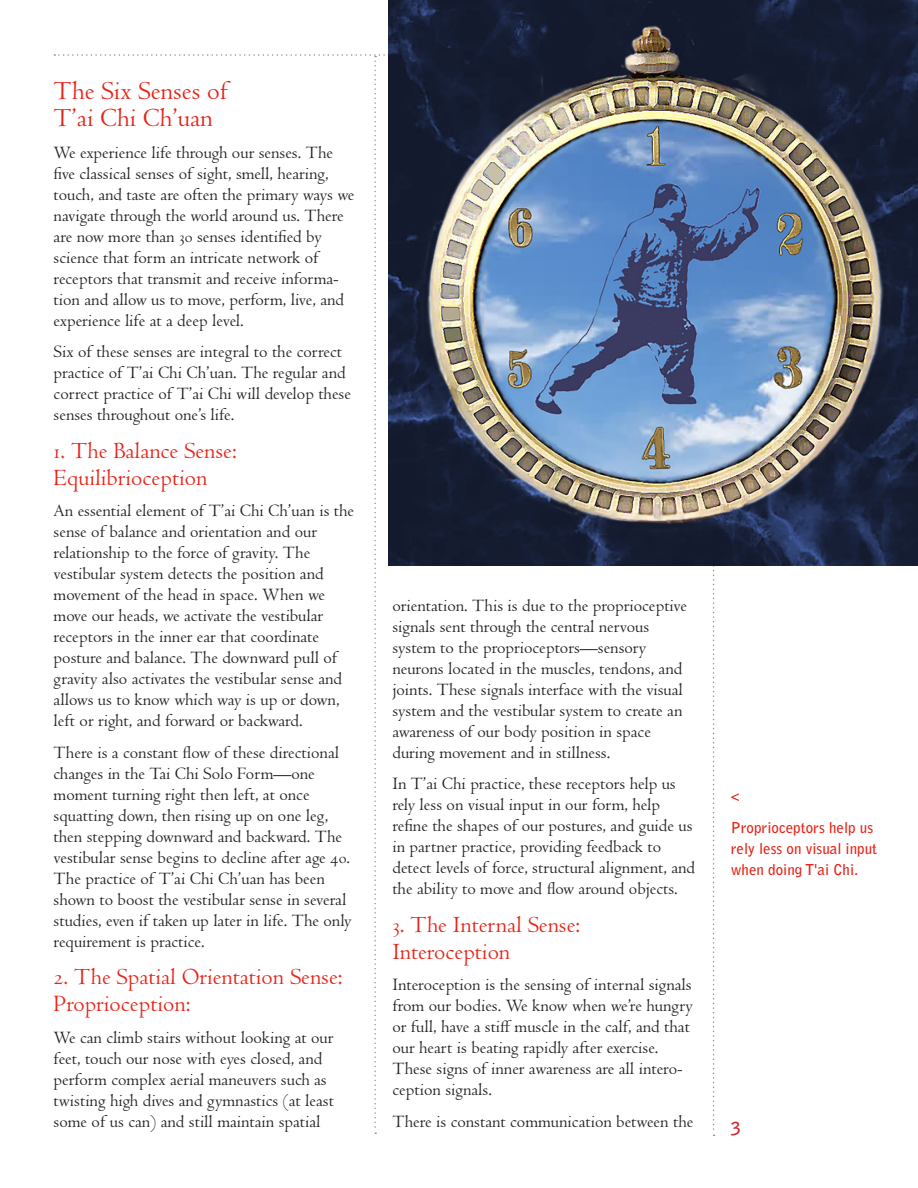
<style>
.page{position:relative;width:918px;height:1188px;background:#fff}
.page>*{position:absolute;margin:0;border:0;box-sizing:border-box;transform-origin:0 0}
.Header_without_rule{font:27px/27px "Centaur MT Pro";color:#e72419}
.Subhead{font:24px/27px "Centaur MT Pro";color:#e72419}
.t1{font:18px/21px "Centaur MT Pro";color:#231f20}
.t2{font:700 18px "Bell Gothic Std";color:#d1232a}
.t3{font:700 15px/21px "Bell Gothic Std";color:#e72419}
</style>
<div class="page">
<img style="left:389px;top:0;width:529px;height:565px">
<p class="Header_without_rule" style="left:54px;top:78px;width:177px">The Six Senses of<br>T’ai Chi Ch’uan</p>
<p class="t1" style="left:54px;top:142px;width:302px">We experience life through our senses. The five classical senses of sight, smell, hearing, touch, and taste are often the primary ways we navigate through the world around us. There are now more than 30 senses identified by science that form an intricate network of receptors that transmit and receive informa&shy;tion and allow us to move, perform, live, and experience life at a deep level.</p>
<p class="t1" style="left:54px;top:341px;width:299px">Six of these senses are integral to the correct practice of T’ai Chi Ch’uan. The regular and correct practice of T’ai Chi will develop these senses throughout one’s life.</p>
<p class="Subhead" style="left:54px;top:437px;width:185px">1. The Balance Sense:<br>Equilibrioception</p>
<p class="t1" style="left:54px;top:500px;width:302px">An essential element of T’ai Chi Ch’uan is the sense of balance and orientation and our relationship to the force of gravity. The vestibular system detects the position and movement of the head in space. When we move our heads, we activate the vestibular receptors in the inner ear that coordinate posture and balance. The downward pull of gravity also activates the vestibular sense and allows us to know which way is up or down, left or right, and forward or backward.</p>
<p class="t1" style="left:54px;top:742px;width:300px">There is a constant flow of these directional changes in the Tai Chi Solo Form—one moment turning right then left, at once squatting down, then rising up on one leg, then stepping downward and backward. The vestibular sense begins to decline after age 40.<br>The practice of T’ai Chi Ch’uan has been shown to boost the vestibular sense in several studies, even if taken up later in life. The only requirement is practice.</p>
<p class="Subhead" style="left:54px;top:964px;width:290px">2. The Spatial Orientation Sense:<br>Proprioception:</p>
<p class="t1" style="left:54px;top:1027px;width:282px">We can climb stairs without looking at our feet, touch our nose with eyes closed, and perform complex aerial maneuvers such as twisting high dives and gymnastics (at least some of us can) and still maintain spatial</p>
<p class="t1" style="left:392px;top:595px;width:296px">orientation. This is due to the proprioceptive signals sent through the central nervous system to the proprioceptors—sensory neurons located in the muscles, tendons, and joints. These signals interface with the visual system and the vestibular system to create an awareness of our body position in space during movement and in stillness.</p>
<p class="t1" style="left:392px;top:773px;width:304px">In T’ai Chi practice, these receptors help us rely less on visual input in our form, help refine the shapes of our postures, and guide us in partner practice, providing feedback to detect levels of force, structural alignment, and the ability to move and flow around objects.</p>
<p class="Subhead" style="left:392px;top:911px;width:189px">3. The Internal Sense:<br>Interoception</p>
<p class="t1" style="left:392px;top:974px;width:302px">Interoception is the sensing of internal signals from our bodies. We know when we’re hungry or full, have a stiff muscle in the calf, and that our heart is beating rapidly after exercise.<br>These signs of inner awareness are all intero&shy;ception signals.</p>
<p class="t1" style="left:392px;top:1111px;width:302px">There is constant communication between the</p>
<p class="t3" style="left:731px;top:785px;width:10px">&lt;</p>
<p class="t3" style="left:731px;top:817px;width:148px">Proprioceptors help us rely less on visual input when doing T'ai Chi.</p>
<p class="t2" style="left:731px;top:1117px;width:12px">3</p>
</div>
